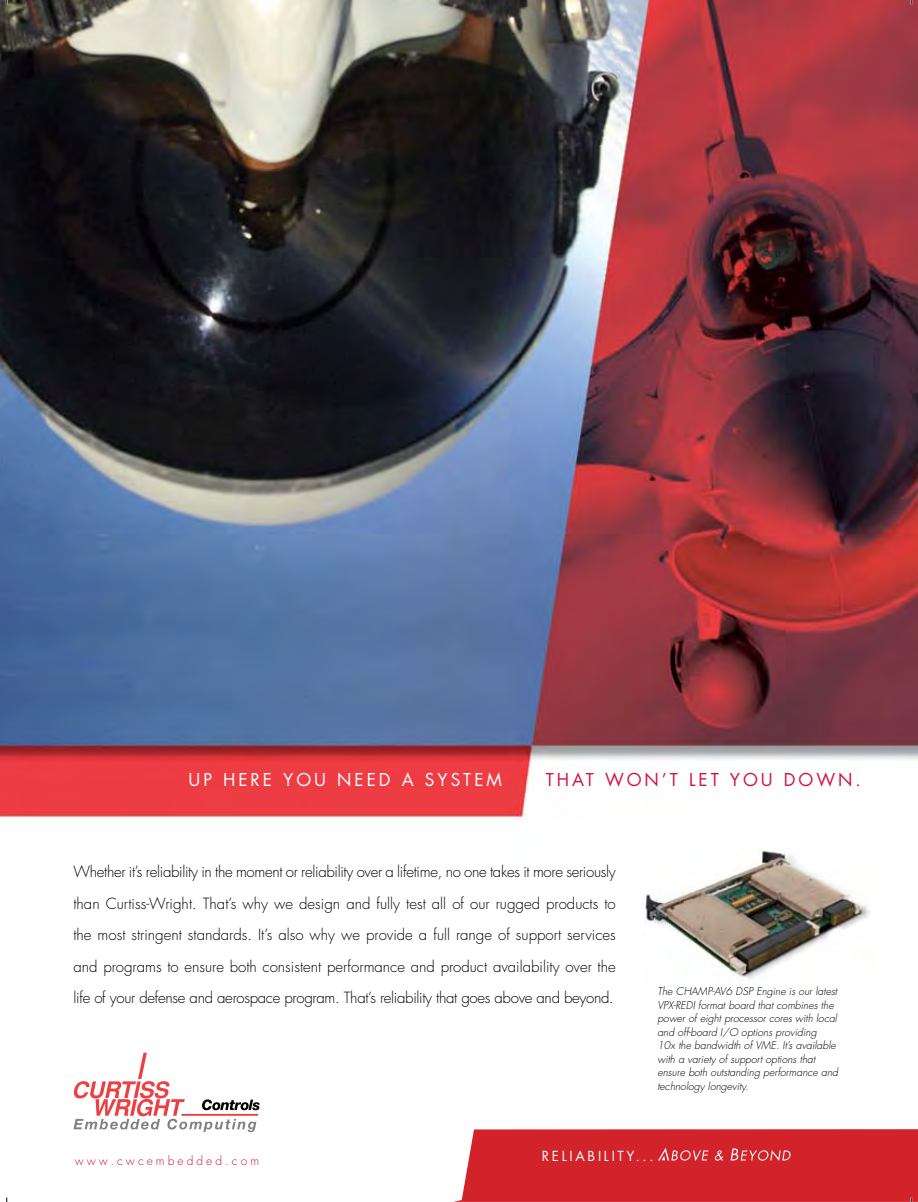
<style>
.page{position:relative;width:918px;height:1202px;background:#fff}
.page>*{position:absolute;margin:0;border:0;box-sizing:border-box;transform-origin:0 0}
.t1{font:17.25px "Futura";letter-spacing:.17em;color:#fff}
.t2{font:17.25px "Futura";letter-spacing:.17em;color:#d31145}
.t3{font:300 15px/31.5px "Futura";letter-spacing:-.02em;color:#000;text-align:justify}
.t4{font:13.5px "Futura";letter-spacing:.2em;color:#fff}
.t5{font:300 12px "Futura";letter-spacing:.255em;color:#d31145}
.t6{font:italic 300 10.5px/13.5px "Futura";color:#000}
</style>
<div class="page">
<img style="left:0;top:0;width:918px;height:819px">
<img style="left:645px;top:850px;width:225px;height:129px">
<svg style="left:0;top:0;width:8px;height:4px"></svg>
<svg style="left:910px;top:0;width:8px;height:4px"></svg>
<svg style="left:73px;top:1052px;width:845px;height:150px"></svg>
<p class="t1" style="left:189px;top:767px;width:315px">UP HERE YOU NEED A SYSTEM</p>
<p class="t2" style="left:546px;top:767px;width:316px">THAT WON’T LET YOU DOWN.</p>
<p class="t3" style="left:74px;top:856px;width:544px">Whether it’s reliability in the moment or reliability over a lifetime, no one takes it more seriously than Curtiss-Wright. That’s why we design and fully test all of our rugged products to the most stringent standards. It’s also why we provide a full range of support services and programs to ensure both consistent performance and product availability over the life of your defense and aerospace program. That’s reliability that goes above and beyond.</p>
<p class="t6" style="left:657px;top:984px;width:182px">The CHAMP-AV6 DSP Engine is our latest VPX-REDI format board that combines the power of eight processor cores with local and off-board I/O options providing<br>10x the bandwidth of VME. It’s available with a variety of support options that ensure both outstanding performance and technology longevity.</p>
<p class="t5" style="left:75px;top:1153px;width:186px">www.cwcembedded.com</p>
<p class="t4" style="left:542px;top:1146px;width:113px">RELIABILITY...</p>
</div>
